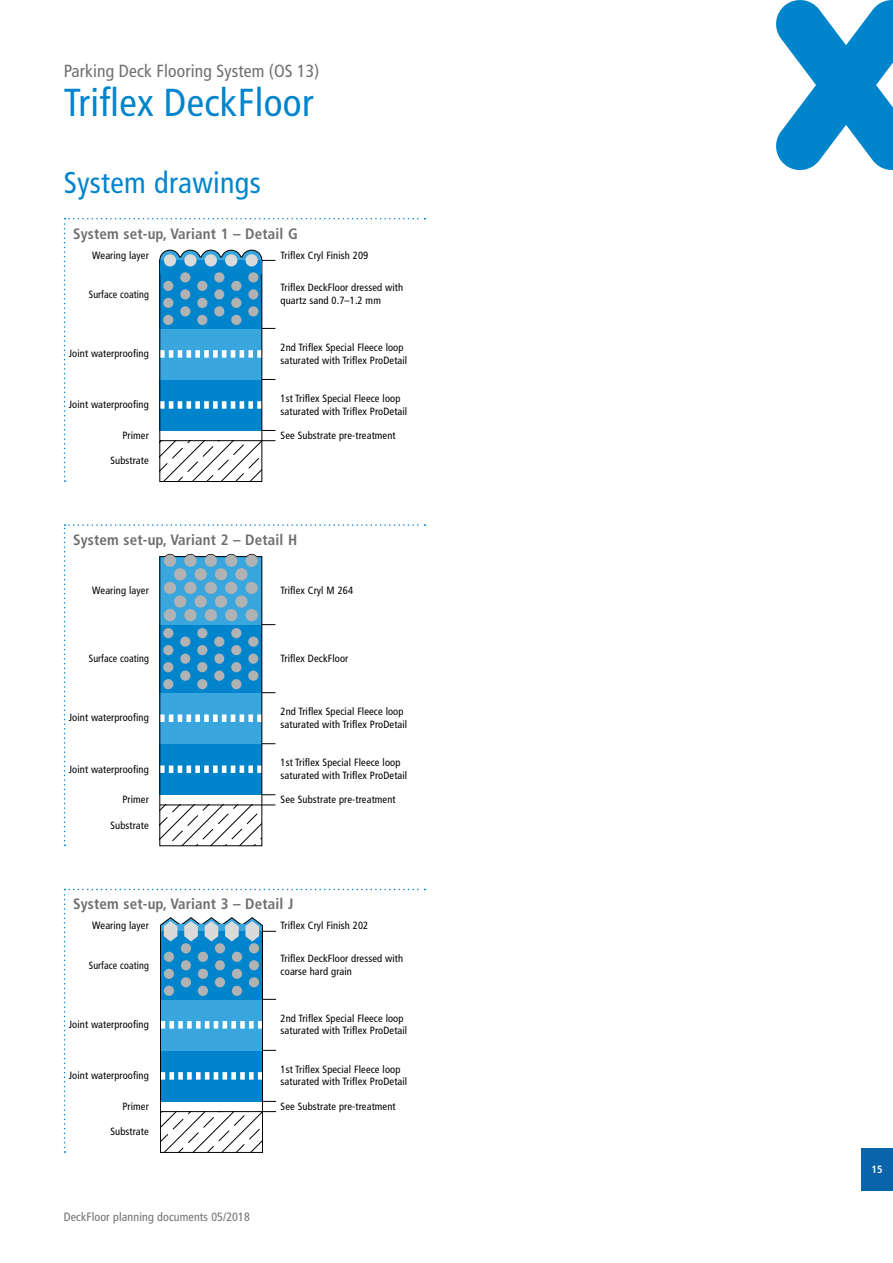
<style>
.page{position:relative;width:893px;height:1263px;background:#fff}
.page>*{position:absolute;margin:0;border:0;box-sizing:border-box;transform-origin:0 0}
.t1{font:condensed 39px "Frutiger LT Pro";letter-spacing:.01em;color:#0085cd}
.t2{font:condensed 30px "Frutiger LT Pro";letter-spacing:.01em;color:#0085cd}
.t3{font:condensed 17.55px "Frutiger LT Pro";letter-spacing:.01em;color:#6f6f6e}
.t4{font:700 condensed 15px "Frutiger LT Pro";letter-spacing:.01em;color:#6f6f6e}
.t5{font:condensed 12px "Frutiger LT Pro";letter-spacing:.01em;color:#6f6f6e}
.t6{font:condensed 10.5px/12.8px "Frutiger LT Pro";letter-spacing:.01em;color:#000}
.t7{font:condensed 10.5px "Frutiger LT Pro";letter-spacing:.01em;color:#000;scale:.95 1}
.t8{font:700 condensed 10.5px "Frutiger LT Pro";color:#fff}
</style>
<div class="page">
<div style="left:861px;top:1148px;width:32px;height:43px;background:#0964aa"></div>
<svg style="left:776px;top:0;width:117px;height:170px"></svg>
<svg style="left:64px;top:218px;width:361px;height:264px"></svg>
<svg style="left:64px;top:524px;width:361px;height:322px"></svg>
<svg style="left:64px;top:889px;width:361px;height:264px"></svg>
<h3 class="t3" style="left:64px;top:61px;width:257px">Parking Deck Flooring System (OS 13)</h3>
<h1 class="t1" style="left:64px;top:80px;width:251px">Triflex DeckFloor</h1>
<h2 class="t2" style="left:64px;top:165px;width:199px">System drawings</h2>
<h3 class="t4" style="left:73px;top:224px;width:226px">System set-up, Variant 1 – Detail G</h3>
<p class="t6" style="left:92px;top:249px;width:58px">Wearing layer</p>
<p class="t6" style="left:281px;top:249px;width:89px">Triflex Cryl Finish 209</p>
<p class="t7" style="left:89px;top:288px;width:65px">Surface coating</p>
<p class="t6" style="left:281px;top:281px;width:124px">Triflex DeckFloor dressed with quartz sand 0.7–1.2 mm</p>
<p class="t6" style="left:69px;top:347px;width:81px">Joint waterproofing</p>
<p class="t6" style="left:281px;top:341px;width:128px">2nd Triflex Special Fleece loop saturated with Triflex ProDetail</p>
<p class="t6" style="left:69px;top:398px;width:81px">Joint waterproofing</p>
<p class="t6" style="left:281px;top:392px;width:128px">1st Triflex Special Fleece loop saturated with Triflex ProDetail</p>
<p class="t6" style="left:122px;top:429px;width:28px">Primer</p>
<p class="t6" style="left:110px;top:454px;width:40px">Substrate</p>
<p class="t6" style="left:281px;top:429px;width:116px">See Substrate pre-treatment</p>
<h3 class="t4" style="left:73px;top:531px;width:226px">System set-up, Variant 2 – Detail H</h3>
<p class="t6" style="left:92px;top:584px;width:58px">Wearing layer</p>
<p class="t6" style="left:281px;top:584px;width:74px">Triflex Cryl M 264</p>
<p class="t7" style="left:89px;top:652px;width:65px">Surface coating</p>
<p class="t6" style="left:281px;top:652px;width:69px">Triflex DeckFloor</p>
<p class="t6" style="left:69px;top:711px;width:81px">Joint waterproofing</p>
<p class="t6" style="left:281px;top:705px;width:128px">2nd Triflex Special Fleece loop saturated with Triflex ProDetail</p>
<p class="t6" style="left:69px;top:762px;width:81px">Joint waterproofing</p>
<p class="t6" style="left:281px;top:756px;width:128px">1st Triflex Special Fleece loop saturated with Triflex ProDetail</p>
<p class="t6" style="left:122px;top:793px;width:28px">Primer</p>
<p class="t6" style="left:110px;top:819px;width:40px">Substrate</p>
<p class="t6" style="left:281px;top:793px;width:116px">See Substrate pre-treatment</p>
<h3 class="t4" style="left:73px;top:895px;width:222px">System set-up, Variant 3 – Detail J</h3>
<p class="t6" style="left:92px;top:919px;width:58px">Wearing layer</p>
<p class="t6" style="left:281px;top:919px;width:89px">Triflex Cryl Finish 202</p>
<p class="t7" style="left:89px;top:959px;width:65px">Surface coating</p>
<p class="t6" style="left:281px;top:952px;width:124px">Triflex DeckFloor dressed with coarse hard grain</p>
<p class="t6" style="left:69px;top:1018px;width:81px">Joint waterproofing</p>
<p class="t6" style="left:281px;top:1012px;width:128px">2nd Triflex Special Fleece loop saturated with Triflex ProDetail</p>
<p class="t6" style="left:69px;top:1069px;width:81px">Joint waterproofing</p>
<p class="t6" style="left:281px;top:1063px;width:128px">1st Triflex Special Fleece loop saturated with Triflex ProDetail</p>
<p class="t6" style="left:122px;top:1100px;width:28px">Primer</p>
<p class="t6" style="left:110px;top:1125px;width:40px">Substrate</p>
<p class="t5" style="left:64px;top:1210px;width:188px">DeckFloor planning documents 05/2018</p>
<p class="t6" style="left:281px;top:1100px;width:116px">See Substrate pre-treatment</p>
<p class="t8" style="left:871px;top:1163px;width:13px">15</p>
</div>
